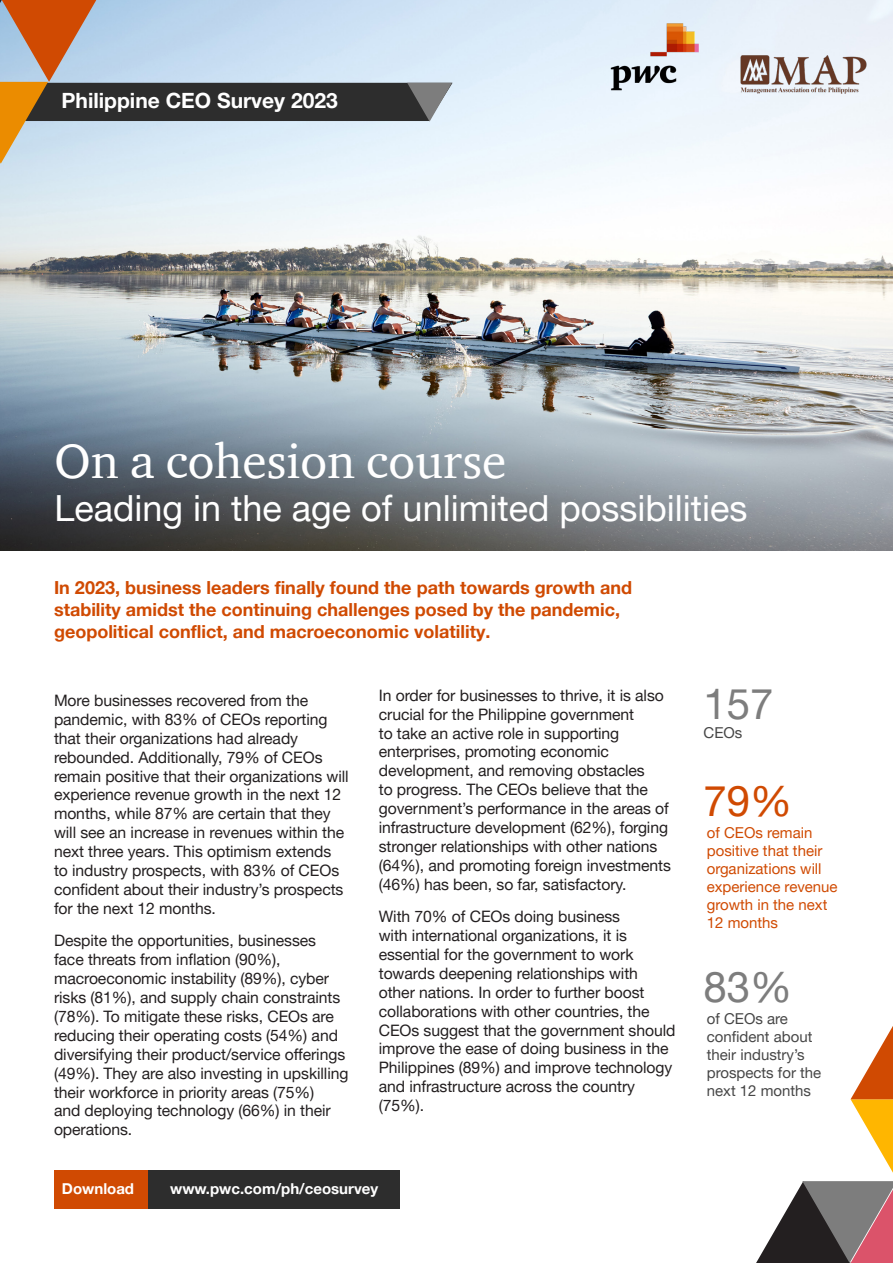
<style>
.page{position:relative;width:893px;height:1263px;background:#fff}
.page>*{position:absolute;margin:0;border:0;box-sizing:border-box;transform-origin:0 0}
.t1{font:49.5px "ITC Charter Com";color:#fff}
.t2{font:42px "Helvetica Neue LT Pro";color:#7d7d7d}
.t3{font:42px "Helvetica Neue LT Pro";color:#d04a02}
.t4{font:36px "Helvetica Neue LT Pro";color:#fff}
.t5{font:700 21px "Helvetica Neue LT Pro";color:#fff}
.t6{font:700 18px/21.6px "Helvetica Neue LT Pro";color:#d04a02}
.t7{font:15.75px/18.9px "Helvetica Neue LT Pro";letter-spacing:-.005em;color:#231f20}
.t8{font:15px/18px "Helvetica Neue LT Pro";color:#d04a02}
.t9{font:15px/18px "Helvetica Neue LT Pro";color:#464646}
.t10{font:700 15px "Helvetica Neue LT Pro";color:#fff}
</style>
<div class="page">
<img style="left:0;top:0;width:893px;height:550px">
<svg style="left:756px;top:1181px;width:137px;height:82px"></svg>
<svg style="left:850px;top:1026px;width:43px;height:147px"></svg>
<img style="left:734px;top:50px;width:138px;height:48px">
<img style="left:573px;top:0;width:161px;height:120px">
<div style="left:54px;top:1171px;width:162px;height:38px;background:#d04a02"></div>
<svg style="left:0;top:0;width:453px;height:164px;background:#acb2b7"></svg>
<div style="left:148px;top:1171px;width:252px;height:38px;background:#2d2d2d"></div>
<h3 class="t5" style="left:62px;top:87px;width:278px">Philippine CEO Survey 2023</h3>
<h1 class="t1" style="left:55px;top:431px;width:453px">On a cohesion course</h1>
<h3 class="t4" style="left:55px;top:486px;width:694px">Leading in the age of unlimited possibilities</h3>
<p class="t6" style="left:54px;top:577px;width:579px">In 2023, business leaders finally found the path towards growth and stability amidst the continuing challenges posed by the pandemic, geopolitical conflict, and macroeconomic volatility.</p>
<p class="t7" style="left:54px;top:690px;width:296px">More businesses recovered from the pandemic, with 83% of CEOs reporting that their organizations had already rebounded. Additionally, 79% of CEOs remain positive that their organizations will experience revenue growth in the next 12 months, while 87% are certain that they will see an increase in revenues within the next three years. This optimism extends to industry prospects, with 83% of CEOs confident about their industry’s prospects for the next 12 months.</p>
<p class="t7" style="left:54px;top:931px;width:296px">Despite the opportunities, businesses face threats from inflation (90%), macroeconomic instability (89%), cyber risks (81%), and supply chain constraints (78%). To mitigate these risks, CEOs are reducing their operating costs (54%) and diversifying their product/service offerings (49%). They are also investing in upskilling their workforce in priority areas (75%)<br>and deploying technology (66%) in their operations.</p>
<p class="t7" style="left:379px;top:685px;width:294px">In order for businesses to thrive, it is also crucial for the Philippine government<br>to take an active role in supporting enterprises, promoting economic development, and removing obstacles<br>to progress. The CEOs believe that the government’s performance in the areas of infrastructure development (62%), forging stronger relationships with other nations (64%), and promoting foreign investments (46%) has been, so far, satisfactory.</p>
<p class="t7" style="left:379px;top:907px;width:298px">With 70% of CEOs doing business<br>with international organizations, it is essential for the government to work towards deepening relationships with other nations. In order to further boost collaborations with other countries, the CEOs suggest that the government should improve the ease of doing business in the Philippines (89%) and improve technology and infrastructure across the country (75%).</p>
<p class="t10" style="left:62px;top:1180px;width:74px">Download</p>
<p class="t10" style="left:170px;top:1180px;width:210px">www.pwc.com/ph/ceosurvey</p>
<h2 class="t2" style="left:704px;top:678px;width:72px">157</h2>
<p class="t9" style="left:704px;top:723px;width:40px">CEOs</p>
<h2 class="t3" style="left:704px;top:775px;width:90px">79%</h2>
<p class="t8" style="left:707px;top:823px;width:132px">of CEOs remain positive that their organizations will experience revenue growth in the next<br>12 months</p>
<h2 class="t2" style="left:704px;top:961px;width:90px">83%</h2>
<p class="t9" style="left:707px;top:1009px;width:116px">of CEOs are confident about their industry’s prospects for the next 12 months</p>
</div>
